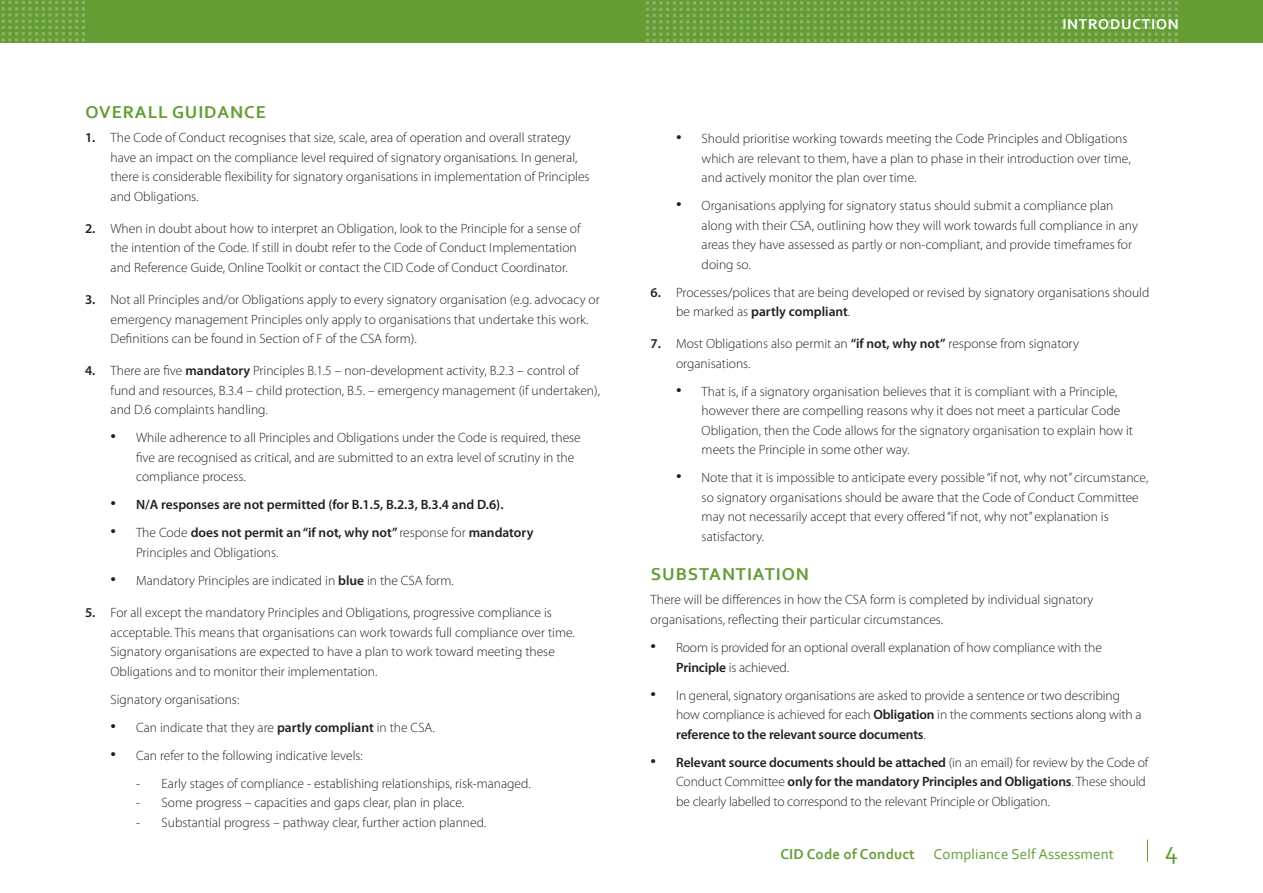
<style>
.page{position:relative;width:1263px;height:893px;background:#fff}
.page>*{position:absolute;margin:0;border:0;box-sizing:border-box;transform-origin:0 0}
.t1{font:25.5px "Corbel";color:#639d34}
.t2{font:700 18px "Corbel";letter-spacing:.05em;color:#639d34}
.t3{font:15px "Corbel";letter-spacing:.01em;color:#639d34}
.t4{font:700 15px "Corbel";letter-spacing:.05em;color:#fff}
.t5{font:300 13.5px/19.5px "Myriad Pro";color:#231f20}
.t6{font:600 13.5px "Myriad Pro";color:#231f20}
.s1{font-weight:600}
.s2{font-size:22.5px}
.s3{font-weight:300;font-size:22.5px}
.s4{font-weight:700}
</style>
<div class="page">
<div style="left:0;top:0;width:1263px;height:43px;background:#639d34"></div>
<svg style="left:646px;top:1px;width:532px;height:41px"></svg>
<svg style="left:1px;top:1px;width:84px;height:41px"></svg>
<svg style="left:1147px;top:840px;width:1px;height:22px"></svg>
<h2 class="t2" style="left:85px;top:101px;width:182px">OVERALL GUIDANCE</h2>
<p class="t5" style="left:111px;top:128px;width:481px;text-indent:-26px"><span class="s1">1.</span> The Code of Conduct recognises that size, scale, area of operation and overall strategy have an impact on the compliance level required of signatory organisations. In general, there is considerable flexibility for signatory organisations in implementation of Principles and Obligations.</p>
<p class="t5" style="left:111px;top:219px;width:472px;text-indent:-26px"><span class="s1">2.</span> When in doubt about how to interpret an Obligation, look to the Principle for a sense of the intention of the Code. If still in doubt refer to the Code of Conduct Implementation and Reference Guide, Online Toolkit or contact the CID Code of Conduct Coordinator.</p>
<p class="t5" style="left:111px;top:290px;width:491px;text-indent:-26px"><span class="s1">3.</span> Not all Principles and/or Obligations apply to every signatory organisation (e.g. advocacy or emergency management Principles only apply to organisations that undertake this work.<br>Definitions can be found in Section of F of the CSA form).</p>
<p class="t5" style="left:111px;top:361px;width:491px;text-indent:-26px"><span class="s1">4.</span> There are five <span class="s1">mandatory</span> Principles B.1.5 – non-development activity, B.2.3 – control of fund and resources, B.3.4 – child protection, B.5. – emergency management (if undertaken), and D.6 complaints handling.</p>
<p class="t5" style="left:136px;top:428px;width:446px;text-indent:-26px"><span class="s2">•</span> While adherence to all Principles and Obligations under the Code is required, these five are recognised as critical, and are submitted to an extra level of scrutiny in the compliance process.</p>
<p class="t6" style="left:111px;top:496px;width:394px"><span class="s3">•</span> N/A responses are not permitted (for B.1.5, B.2.3, B.3.4 and D.6).</p>
<p class="t5" style="left:136px;top:523px;width:399px;text-indent:-26px"><span class="s2">•</span> The Code <span class="s1">does not permit an “if not, why not”</span> response for <span class="s1">mandatory<br></span>Principles and Obligations.</p>
<p class="t5" style="left:111px;top:571px;width:345px"><span class="s2">•</span> Mandatory Principles are indicated in <span class="s1">blue</span> in the CSA form.</p>
<p class="t5" style="left:111px;top:603px;width:466px;text-indent:-26px"><span class="s1">5.</span> For all except the mandatory Principles and Obligations, progressive compliance is acceptable. This means that organisations can work towards full compliance over time.<br>Signatory organisations are expected to have a plan to work toward meeting these Obligations and to monitor their implementation.</p>
<p class="t5" style="left:111px;top:689px;width:130px">Signatory organisations:</p>
<p class="t5" style="left:111px;top:717px;width:326px"><span class="s2">•</span> Can indicate that they are <span class="s1">partly compliant</span> in the CSA.</p>
<p class="t5" style="left:111px;top:745px;width:254px"><span class="s2">•</span> Can refer to the following indicative levels:</p>
<p class="t5" style="left:136px;top:773px;width:396px">- Early stages of compliance - establishing relationships, risk-managed.</p>
<p class="t5" style="left:136px;top:793px;width:330px">- Some progress – capacities and gaps clear, plan in place.</p>
<p class="t5" style="left:136px;top:812px;width:352px">- Substantial progress – pathway clear, further action planned.</p>
<p class="t4" style="left:1062px;top:15px;width:118px">INTRODUCTION</p>
<p class="t5" style="left:702px;top:129px;width:431px;text-indent:-26px"><span class="s2">•</span> Should prioritise working towards meeting the Code Principles and Obligations which are relevant to them, have a plan to phase in their introduction over time, and actively monitor the plan over time.</p>
<p class="t5" style="left:702px;top:196px;width:438px;text-indent:-26px"><span class="s2">•</span> Organisations applying for signatory status should submit a compliance plan along with their CSA, outlining how they will work towards full compliance in any areas they have assessed as partly or non-compliant, and provide timeframes for doing so.</p>
<p class="t5" style="left:676px;top:282px;width:475px;text-indent:-26px"><span class="s1">6.</span> Processes/polices that are being developed or revised by signatory organisations should be marked as <span class="s1">partly compliant</span>.</p>
<p class="t5" style="left:676px;top:334px;width:404px;text-indent:-26px"><span class="s1">7.</span> Most Obligations also permit an <span class="s1">“if not, why not”</span> response from signatory organisations.</p>
<p class="t5" style="left:702px;top:381px;width:433px;text-indent:-26px"><span class="s2">•</span> That is, if a signatory organisation believes that it is compliant with a Principle, however there are compelling reasons why it does not meet a particular Code Obligation, then the Code allows for the signatory organisation to explain how it meets the Principle in some other way.</p>
<p class="t5" style="left:702px;top:468px;width:448px;text-indent:-26px"><span class="s2">•</span> Note that it is impossible to anticipate every possible “if not, why not” circumstance, so signatory organisations should be aware that the Code of Conduct Committee may not necessarily accept that every offered “if not, why not” explanation is satisfactory.</p>
<h2 class="t2" style="left:651px;top:563px;width:159px">SUBSTANTIATION</h2>
<p class="t5" style="left:651px;top:590px;width:444px">There will be differences in how the CSA form is completed by individual signatory organisations, reflecting their particular circumstances.</p>
<p class="t5" style="left:676px;top:638px;width:427px;text-indent:-26px"><span class="s2">•</span> Room is provided for an optional overall explanation of how compliance with the<br><span class="s1">Principle</span> is achieved.</p>
<p class="t5" style="left:676px;top:686px;width:467px;text-indent:-26px"><span class="s2">•</span> In general, signatory organisations are asked to provide a sentence or two describing how compliance is achieved for each <span class="s1">Obligation</span> in the comments sections along with a <span class="s1">reference to the relevant source documents</span>.</p>
<p class="t5" style="left:676px;top:753px;width:474px;text-indent:-26px"><span class="s2">•</span> <span class="s1">Relevant source documents should be attached</span> (in an email) for review by the Code of<br>Conduct Committee <span class="s1">only for the mandatory Principles and Obligations</span>. These should be clearly labelled to correspond to the relevant Principle or Obligation.</p>
<p class="t3" style="left:780px;top:844px;width:335px"><span class="s4">CID Code of Conduct</span> Compliance Self Assessment</p>
<h1 class="t1" style="left:1165px;top:834px;width:15px">4</h1>
</div>
